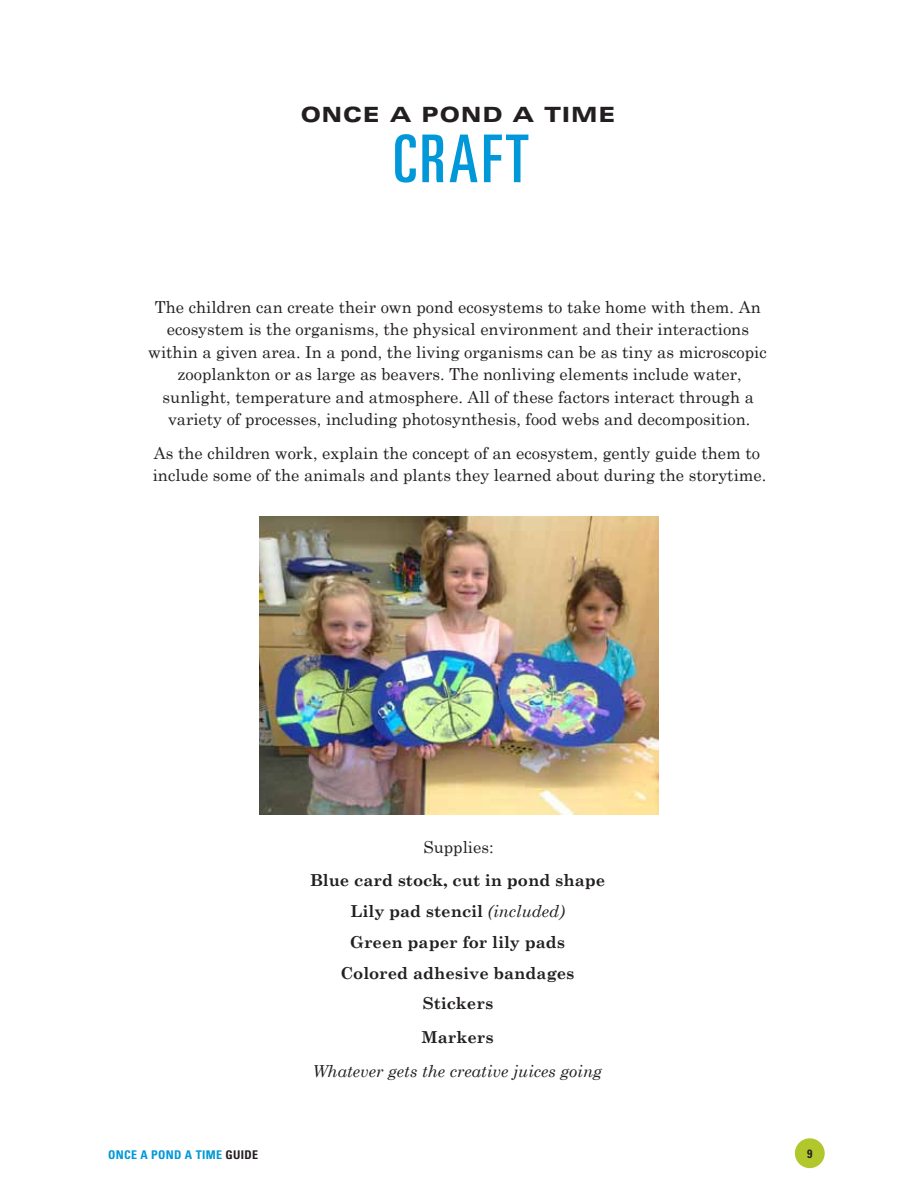
<style>
.page{position:relative;width:918px;height:1188px;background:#fff}
.page>*{position:absolute;margin:0;border:0;box-sizing:border-box;transform-origin:0 0}
.t1{font:ultra-condensed 66px "Univers LT Std";color:#0098d8}
.t2{font:900 expanded 21px "Univers LT Std";letter-spacing:.05em;color:#231f20}
.t3{font:16.5px/22.5px "Century Schoolbook";color:#231f20;text-align:center}
.t4{font:700 16.5px/30.8px "Century Schoolbook";color:#231f20;text-align:center}
.t5{font:italic 16.5px "Century Schoolbook";color:#231f20}
.t6{font:700 condensed 12px "Univers LT Std";letter-spacing:.03em;color:#0098d8}
.t7{font:700 condensed 12px "Univers LT Std";color:#231f20}
.s1{font-weight:400;font-style:italic}
.s2{color:#231f20}
</style>
<div class="page">
<img style="left:259px;top:516px;width:400px;height:299px">
<div style="left:795px;top:1138px;width:30px;height:30px;background:#b1c72c;border-radius:50%"></div>
<p class="t2" style="left:301px;top:102px;width:317px">ONCE A POND A TIME</p>
<h1 class="t1" style="left:393px;top:121px;width:137px">CRAFT</h1>
<p class="t3" style="left:148px;top:295px;width:620px">The children can create their own pond ecosystems to take home with them. An ecosystem is the organisms, the physical environment and their interactions within a given area. In a pond, the living organisms can be as tiny as microscopic zooplankton or as large as beavers. The nonliving elements include water, sunlight, temperature and atmosphere. All of these factors interact through a variety of processes, including photosynthesis, food webs and decomposition.</p>
<p class="t3" style="left:153px;top:441px;width:615px;text-align:left">As the children work, explain the concept of an ecosystem, gently guide them to include some of the animals and plants they learned about during the storytime.</p>
<p class="t3" style="left:423px;top:835px;width:72px">Supplies:</p>
<p class="t4" style="left:310px;top:865px;width:297px">Blue card stock, cut in pond shape<br>Lily pad stencil <span class="s1">(included)<br></span>Green paper for lily pads<br>Colored adhesive bandages<br>Stickers</p>
<p class="t4" style="left:422px;top:1022px;width:74px">Markers</p>
<p class="t5" style="left:312px;top:1061px;width:291px">Whatever gets the creative juices going</p>
<p class="t6" style="left:108px;top:1147px;width:152px">ONCE A POND A TIME <span class="s2">GUIDE</span></p>
<p class="t7" style="left:807px;top:1146px;width:7px">9</p>
</div>
